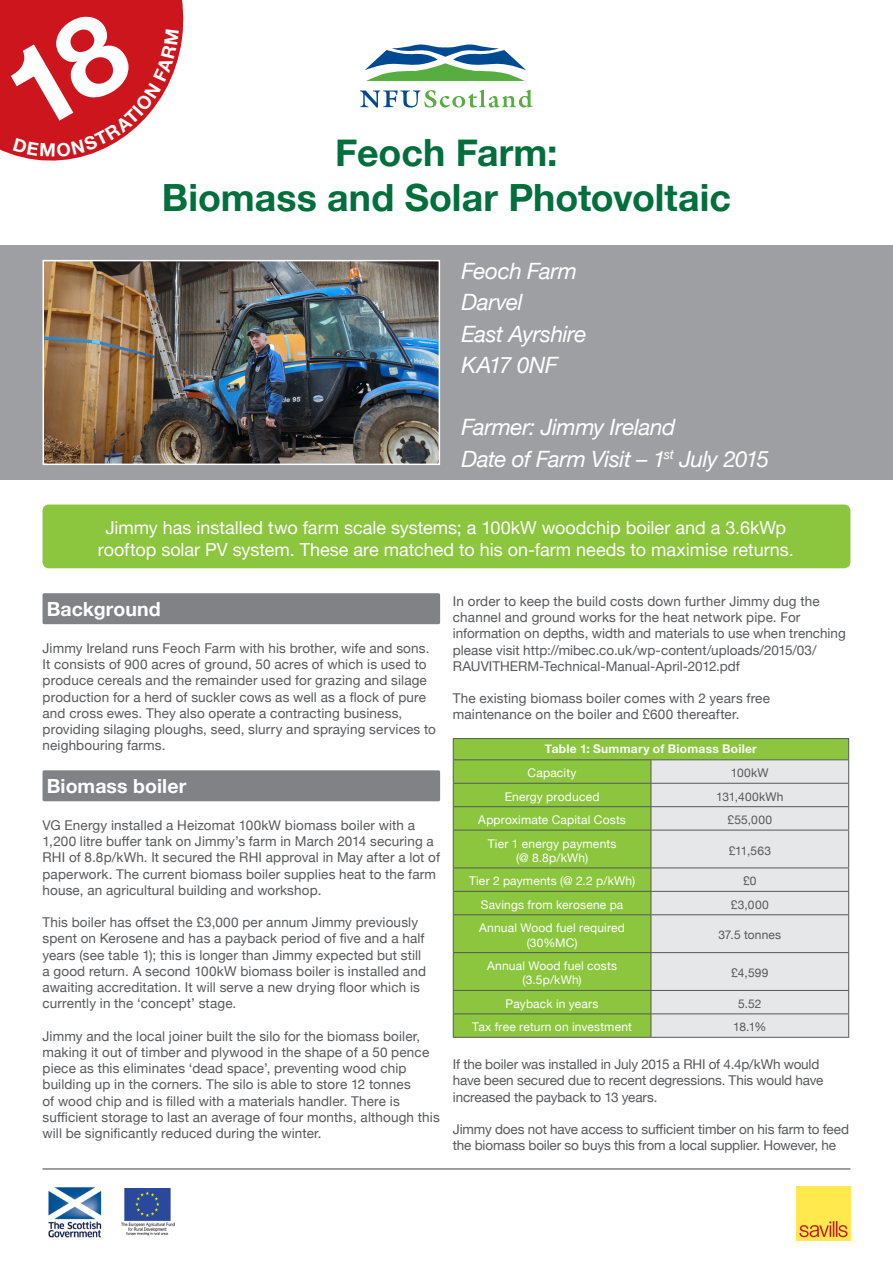
<style>
.page{position:relative;width:893px;height:1263px;background:#fff}
.page>*{position:absolute;margin:0;border:0;box-sizing:border-box;transform-origin:0 0}
.t1{font:700 37.5px "Helvetica Neue";color:#006f3c}
.t2{font:italic 22.5px "Helvetica Neue";letter-spacing:-.02em;color:#fff}
.t3{font:700 19.5px "Helvetica Neue";letter-spacing:.005em;color:#fff}
.t4{font:18px "Helvetica Neue";color:#fff}
.t5{font:13.5px/16.2px "Helvetica Neue";letter-spacing:.01em;color:#57585a}
.t6{font:13.5px/16.2px "Helvetica Neue";letter-spacing:-.01em;color:#57585a}
.t7{font:12px/14.4px "Helvetica Neue";letter-spacing:.015em;color:#fff;text-align:center}
.t8{font:12px "Helvetica Neue";letter-spacing:.015em;color:#57585a}
.t9{font:700 12px "Helvetica Neue";letter-spacing:.02em;color:#fff}
</style>
<div class="page">
<svg style="left:360px;top:90px;width:173px;height:18px"></svg>
<svg style="left:365px;top:44px;width:161px;height:37px"></svg>
<div style="left:43px;top:593px;width:397px;height:31px;background:#808285;border-radius:2px"></div>
<div style="left:43px;top:770px;width:397px;height:31px;background:#808285;border-radius:2px"></div>
<hr style="left:43px;top:1168px;width:807px;height:2px;background:#808285">
<div style="left:0;top:245px;width:893px;height:235px;background:#9d9fa2"></div>
<img style="left:46px;top:263px;width:391px;height:199px">
<div style="left:43px;top:260px;width:397px;height:205px;border:2px solid #fff"></div>
<div style="left:43px;top:504px;width:807px;height:64px;background:#8bc63e;border-radius:6px"></div>
<div style="left:454px;top:739px;width:394px;height:298px;background:#8bc63e"></div>
<div style="left:652px;top:760px;width:196px;height:277px;background:#e6e7e9"></div>
<svg style="left:453px;top:991px;width:1px;height:46px"></svg>
<hr style="left:453px;top:830px;width:1px;height:37px;background:#57585a">
<svg style="left:453px;top:868px;width:1px;height:46px"></svg>
<hr style="left:453px;top:915px;width:1px;height:37px;background:#57585a">
<svg style="left:651px;top:991px;width:1px;height:46px"></svg>
<hr style="left:651px;top:830px;width:1px;height:37px;background:#57585a">
<svg style="left:651px;top:868px;width:1px;height:46px"></svg>
<hr style="left:651px;top:915px;width:1px;height:37px;background:#57585a">
<hr style="left:453px;top:783px;width:198px;height:1px;background:#57585a">
<hr style="left:453px;top:990px;width:198px;height:1px;background:#57585a">
<hr style="left:453px;top:806px;width:198px;height:1px;background:#57585a">
<hr style="left:453px;top:1013px;width:198px;height:1px;background:#57585a">
<hr style="left:453px;top:1037px;width:198px;height:1px;background:#57585a">
<hr style="left:453px;top:830px;width:198px;height:1px;background:#57585a">
<hr style="left:453px;top:867px;width:198px;height:1px;background:#57585a">
<hr style="left:453px;top:891px;width:198px;height:1px;background:#57585a">
<hr style="left:453px;top:914px;width:198px;height:1px;background:#57585a">
<svg style="left:651px;top:760px;width:1px;height:70px"></svg>
<hr style="left:651px;top:953px;width:1px;height:37px;background:#57585a">
<hr style="left:848px;top:953px;width:1px;height:37px;background:#57585a">
<hr style="left:453px;top:738px;width:198px;height:1px;background:#57585a">
<hr style="left:651px;top:738px;width:198px;height:1px;background:#57585a">
<hr style="left:453px;top:759px;width:198px;height:1px;background:#57585a">
<hr style="left:453px;top:952px;width:198px;height:1px;background:#57585a">
<hr style="left:651px;top:759px;width:198px;height:1px;background:#57585a">
<hr style="left:651px;top:952px;width:198px;height:1px;background:#57585a">
<hr style="left:651px;top:783px;width:198px;height:1px;background:#57585a">
<hr style="left:651px;top:990px;width:198px;height:1px;background:#57585a">
<hr style="left:651px;top:806px;width:198px;height:1px;background:#57585a">
<hr style="left:651px;top:1013px;width:198px;height:1px;background:#57585a">
<hr style="left:651px;top:1037px;width:198px;height:1px;background:#57585a">
<hr style="left:651px;top:830px;width:198px;height:1px;background:#57585a">
<hr style="left:651px;top:867px;width:198px;height:1px;background:#57585a">
<hr style="left:651px;top:891px;width:198px;height:1px;background:#57585a">
<svg style="left:453px;top:739px;width:1px;height:91px"></svg>
<hr style="left:453px;top:953px;width:1px;height:37px;background:#57585a">
<svg style="left:848px;top:739px;width:1px;height:91px"></svg>
<hr style="left:848px;top:830px;width:1px;height:37px;background:#57585a">
<svg style="left:848px;top:868px;width:1px;height:47px"></svg>
<hr style="left:848px;top:915px;width:1px;height:37px;background:#57585a">
<svg style="left:848px;top:991px;width:1px;height:46px"></svg>
<hr style="left:651px;top:914px;width:197px;height:1px;background:#57585a">
<img style="left:48px;top:1187px;width:54px;height:51px">
<img style="left:121px;top:1189px;width:54px;height:47px">
<div style="left:796px;top:1186px;width:54px;height:55px;background:#ffe94d"></div>
<svg style="left:799px;top:1221px;width:48px;height:16px"></svg>
<svg style="left:0;top:0;width:184px;height:161px;background:#d4383e"></svg>
<p class="t1" style="left:335px;top:123px;width:224px">Feoch Farm:</p>
<p class="t1" style="left:162px;top:168px;width:570px">Biomass and Solar Photovoltaic</p>
<p class="t2" style="left:461px;top:255px;width:117px">Feoch Farm</p>
<p class="t2" style="left:461px;top:286px;width:63px">Darvel</p>
<p class="t2" style="left:461px;top:317px;width:127px">East Ayrshire</p>
<p class="t2" style="left:461px;top:349px;width:98px">KA17 0NF</p>
<p class="t2" style="left:461px;top:411px;width:215px">Farmer: Jimmy Ireland</p>
<p class="t2" style="left:461px;top:442px;width:310px">Date of Farm Visit – 1<sup>st</sup> July 2015</p>
<p class="t4" style="left:105px;top:515px;width:682px">Jimmy has installed two farm scale systems; a 100kW woodchip boiler and a 3.6kWp</p>
<p class="t4" style="left:98px;top:536px;width:697px">rooftop solar PV system. These are matched to his on-farm needs to maximise returns.</p>
<p class="t3" style="left:47px;top:593px;width:115px">Background</p>
<p class="t5" style="left:43px;top:641px;width:395px">Jimmy Ireland runs Feoch Farm with his brother, wife and sons.<br>It consists of 900 acres of ground, 50 acres of which is used to produce cereals and the remainder used for grazing and silage production for a herd of suckler cows as well as a flock of pure and cross ewes. They also operate a contracting business, providing silaging ploughs, seed, slurry and spraying services to neighbouring farms.</p>
<p class="t3" style="left:47px;top:770px;width:141px">Biomass boiler</p>
<p class="t5" style="left:43px;top:818px;width:399px">VG Energy installed a Heizomat 100kW biomass boiler with a 1,200 litre buffer tank on Jimmy’s farm in March 2014 securing a RHI of 8.8p/kWh. It secured the RHI approval in May after a lot of paperwork. The current biomass boiler supplies heat to the farm house, an agricultural building and workshop.</p>
<p class="t5" style="left:43px;top:915px;width:385px">This boiler has offset the £3,000 per annum Jimmy previously spent on Kerosene and has a payback period of five and a half years (see table 1); this is longer than Jimmy expected but still a good return. A second 100kW biomass boiler is installed and awaiting accreditation. It will serve a new drying floor which is currently in the ‘concept’ stage.</p>
<p class="t5" style="left:43px;top:1028px;width:399px">Jimmy and the local joiner built the silo for the biomass boiler, making it out of timber and plywood in the shape of a 50 pence piece as this eliminates ‘dead space’, preventing wood chip building up in the corners. The silo is able to store 12 tonnes<br>of wood chip and is filled with a materials handler. There is sufficient storage to last an average of four months, although this will be significantly reduced during the winter.</p>
<p class="t5" style="left:453px;top:594px;width:394px">In order to keep the build costs down further Jimmy dug the channel and ground works for the heat network pipe. For information on depths, width and materials to use when trenching please visit http://mibec.co.uk/wp-content/uploads/2015/03/ RAUVITHERM-Technical-Manual-April-2012.pdf</p>
<p class="t5" style="left:453px;top:691px;width:319px">The existing biomass boiler comes with 2 years free maintenance on the boiler and £600 thereafter.</p>
<p class="t9" style="left:545px;top:740px;width:213px">Table 1: Summary of Biomass Boiler</p>
<p class="t7" style="left:528px;top:766px;width:50px">Capacity</p>
<p class="t8" style="left:731px;top:764px;width:39px">100kW</p>
<p class="t7" style="left:505px;top:790px;width:96px">Energy produced</p>
<p class="t8" style="left:716px;top:788px;width:69px">131,400kWh</p>
<p class="t7" style="left:478px;top:813px;width:149px">Approximate Capital Costs</p>
<p class="t8" style="left:728px;top:811px;width:46px">£55,000</p>
<p class="t7" style="left:488px;top:837px;width:130px">Tier 1 energy payments</p>
<p class="t7" style="left:516px;top:851px;width:74px">(@ 8.8p/kWh)</p>
<p class="t8" style="left:729px;top:842px;width:44px">£11,563</p>
<p class="t7" style="left:469px;top:874px;width:168px">Tier 2 payments (@ 2.2 p/kWh)</p>
<p class="t8" style="left:743px;top:872px;width:15px">£0</p>
<p class="t7" style="left:481px;top:898px;width:144px">Savings from kerosene pa</p>
<p class="t8" style="left:731px;top:896px;width:39px">£3,000</p>
<p class="t7" style="left:479px;top:921px;width:147px">Annual Wood fuel required (30%MC)</p>
<p class="t8" style="left:718px;top:926px;width:64px">37.5 tonnes</p>
<p class="t7" style="left:487px;top:959px;width:131px">Annual Wood fuel costs</p>
<p class="t7" style="left:522px;top:974px;width:61px">(3.5p/kWh)</p>
<p class="t8" style="left:731px;top:964px;width:39px">£4,599</p>
<p class="t7" style="left:506px;top:997px;width:94px">Payback in years</p>
<p class="t8" style="left:738px;top:995px;width:25px">5.52</p>
<p class="t7" style="left:472px;top:1020px;width:161px">Tax free return on investment</p>
<p class="t8" style="left:733px;top:1018px;width:35px">18.1%</p>
<p class="t6" style="left:453px;top:1057px;width:372px">If the boiler was installed in July 2015 a RHI of 4.4p/kWh would have been secured due to recent degressions. This would have increased the payback to 13 years.</p>
<p class="t6" style="left:453px;top:1122px;width:398px">Jimmy does not have access to sufficient timber on his farm to feed the biomass boiler so buys this from a local supplier. However, he</p>
</div>
